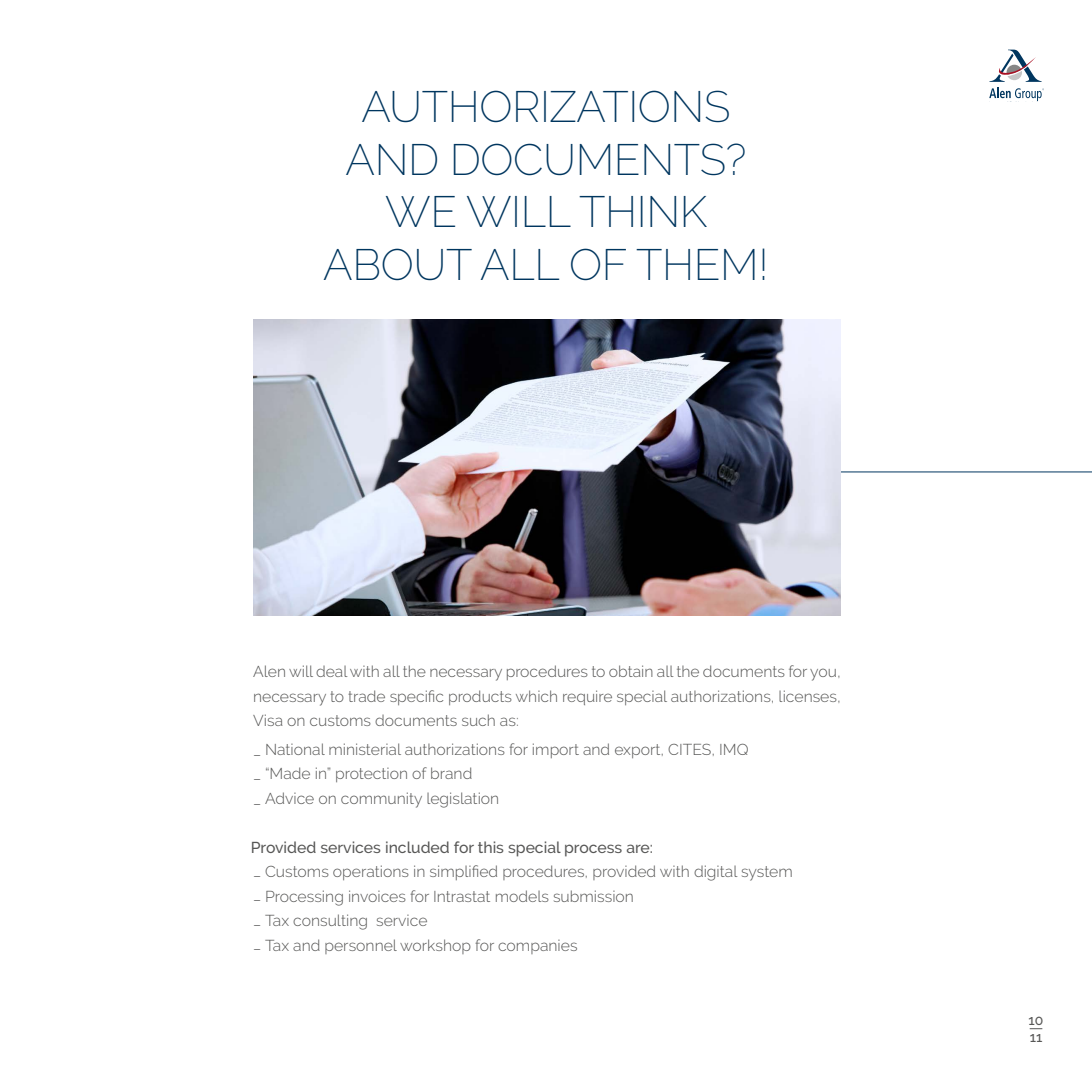
<style>
.page{position:relative;width:1092px;height:1092px;background:#fff}
.page>*{position:absolute;margin:0;border:0;box-sizing:border-box;transform-origin:0 0}
.t1{font:200 43.75px/52.5px "Raleway";letter-spacing:-.01em;color:#00365f;text-align:center}
.t2{font:300 15.75px/24.5px "Raleway";color:#575756}
.t3{font:500 15.75px "Raleway";color:#575756}
.t4{font:500 14px/17.3px "Raleway";color:#575756}
</style>
<div class="page">
<hr style="left:513px;top:471px;width:578px;height:1px;background:#00365f">
<svg style="left:1029px;top:1028px;width:13px;height:1px"></svg>
<img style="left:253px;top:319px;width:587px;height:296px">
<svg style="left:989px;top:88px;width:54px;height:13px"></svg>
<svg style="left:989px;top:50px;width:52px;height:32px"></svg>
<h1 class="t1" style="left:323px;top:80px;width:447px">AUTHORIZATIONS<br>AND DOCUMENTS?<br>WE WILL THINK<br>ABOUT ALL OF THEM!</h1>
<p class="t2" style="left:253px;top:659px;width:589px;text-align:justify">Alen will deal with all the necessary procedures to obtain all the documents for you, necessary to trade specific products which require special authorizations, licenses, Visa on customs documents such as:</p>
<p class="t2" style="left:253px;top:736px;width:497px">_ National ministerial authorizations for import and export, CITES, IMQ _ “Made in” protection of brand<br>_ Advice on community legislation</p>
<p class="t3" style="left:251px;top:838px;width:404px">Provided services included for this special process are:</p>
<p class="t2" style="left:253px;top:859px;width:541px">_ Customs operations in simplified procedures, provided with digital system _ Processing invoices for Intrastat models submission<br>_ Tax consulting service<br>_ Tax and personnel workshop for companies</p>
<p class="t4" style="left:1028px;top:1010px;width:16px">10<br>11</p>
</div>
